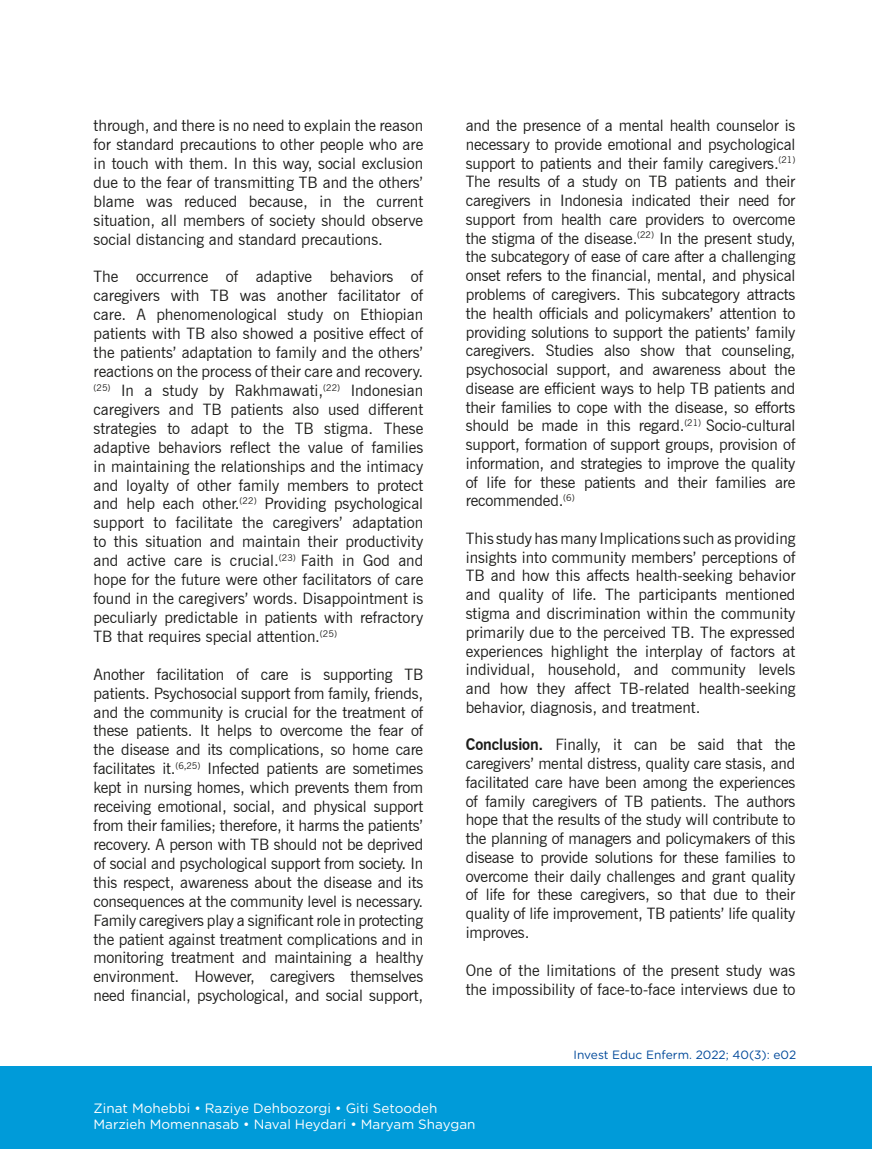
<style>
.page{position:relative;width:872px;height:1149px;background:#fff}
.page>*{position:absolute;margin:0;border:0;box-sizing:border-box;transform-origin:0 0}
.t1{font:15.75px/18.9px "News Gothic BT";color:#1d1d1b;text-align:justify}
.t2{font:13.5px/16.2px "Gotham Rounded";color:#fff}
.t3{font:12px "Gotham Rounded";color:#00499a}
.s1{font-weight:700}
</style>
<div class="page">
<div style="left:0;top:1065px;width:872px;height:83px;background:#009bd9"></div>
<p class="t1" style="left:94px;top:116px;width:331px">through, and there is no need to explain the reason for standard precautions to other people who are in touch with them. In this way, social exclusion due to the fear of transmitting TB and the others’ blame was reduced because, in the current situation, all members of society should observe social distancing and standard precautions.</p>
<p class="t1" style="left:94px;top:267px;width:331px">The occurrence of adaptive behaviors of caregivers with TB was another facilitator of care. A phenomenological study on Ethiopian patients with TB also showed a positive effect of the patients’ adaptation to family and the others’ reactions on the process of their care and recovery. <sup>(25)</sup> In a study by Rakhmawati,<sup>(22)</sup> Indonesian caregivers and TB patients also used different strategies to adapt to the TB stigma. These adaptive behaviors reflect the value of families in maintaining the relationships and the intimacy and loyalty of other family members to protect and help each other.<sup>(22)</sup> Providing psychological support to facilitate the caregivers’ adaptation to this situation and maintain their productivity and active care is crucial.<sup>(23)</sup> Faith in God and hope for the future were other facilitators of care found in the caregivers’ words. Disappointment is peculiarly predictable in patients with refractory TB that requires special attention.<sup>(25)</sup></p>
<p class="t1" style="left:94px;top:664px;width:331px">Another facilitation of care is supporting TB patients. Psychosocial support from family, friends, and the community is crucial for the treatment of these patients. It helps to overcome the fear of the disease and its complications, so home care facilitates it.<sup>(6,25)</sup> Infected patients are sometimes kept in nursing homes, which prevents them from receiving emotional, social, and physical support from their families; therefore, it harms the patients’ recovery. A person with TB should not be deprived of social and psychological support from society. In this respect, awareness about the disease and its consequences at the community level is necessary.<br>Family caregivers play a significant role in protecting the patient against treatment complications and in monitoring treatment and maintaining a healthy environment. However, caregivers themselves need financial, psychological, and social support,</p>
<p class="t1" style="left:466px;top:116px;width:331px">and the presence of a mental health counselor is necessary to provide emotional and psychological support to patients and their family caregivers.<sup>(21)<br></sup>The results of a study on TB patients and their caregivers in Indonesia indicated their need for support from health care providers to overcome the stigma of the disease.<sup>(22)</sup> In the present study, the subcategory of ease of care after a challenging onset refers to the financial, mental, and physical problems of caregivers. This subcategory attracts the health officials and policymakers’ attention to providing solutions to support the patients’ family caregivers. Studies also show that counseling, psychosocial support, and awareness about the disease are efficient ways to help TB patients and their families to cope with the disease, so efforts should be made in this regard.<sup>(21)</sup> Socio-cultural support, formation of support groups, provision of information, and strategies to improve the quality of life for these patients and their families are recommended.<sup>(6)</sup></p>
<p class="t1" style="left:466px;top:528px;width:331px">This study has many Implications such as providing insights into community members’ perceptions of TB and how this affects health-seeking behavior and quality of life. The participants mentioned stigma and discrimination within the community primarily due to the perceived TB. The expressed experiences highlight the interplay of factors at individual, household, and community levels and how they affect TB-related health-seeking behavior, diagnosis, and treatment.</p>
<p class="t1" style="left:466px;top:735px;width:331px"><span class="s1">Conclusion.</span> Finally, it can be said that the caregivers’ mental distress, quality care stasis, and facilitated care have been among the experiences of family caregivers of TB patients. The authors hope that the results of the study will contribute to the planning of managers and policymakers of this disease to provide solutions for these families to overcome their daily challenges and grant quality of life for these caregivers, so that due to their quality of life improvement, TB patients’ life quality improves.</p>
<p class="t1" style="left:466px;top:960px;width:331px">One of the limitations of the present study was the impossibility of face-to-face interviews due to</p>
<p class="t3" style="left:573px;top:1045px;width:224px">Invest Educ Enferm. 2022; 40(3): e02</p>
<p class="t2" style="left:94px;top:1098px;width:383px">Zinat Mohebbi • Raziye Dehbozorgi • Giti Setoodeh<br>Marzieh Momennasab • Naval Heydari • Maryam Shaygan</p>
</div>
